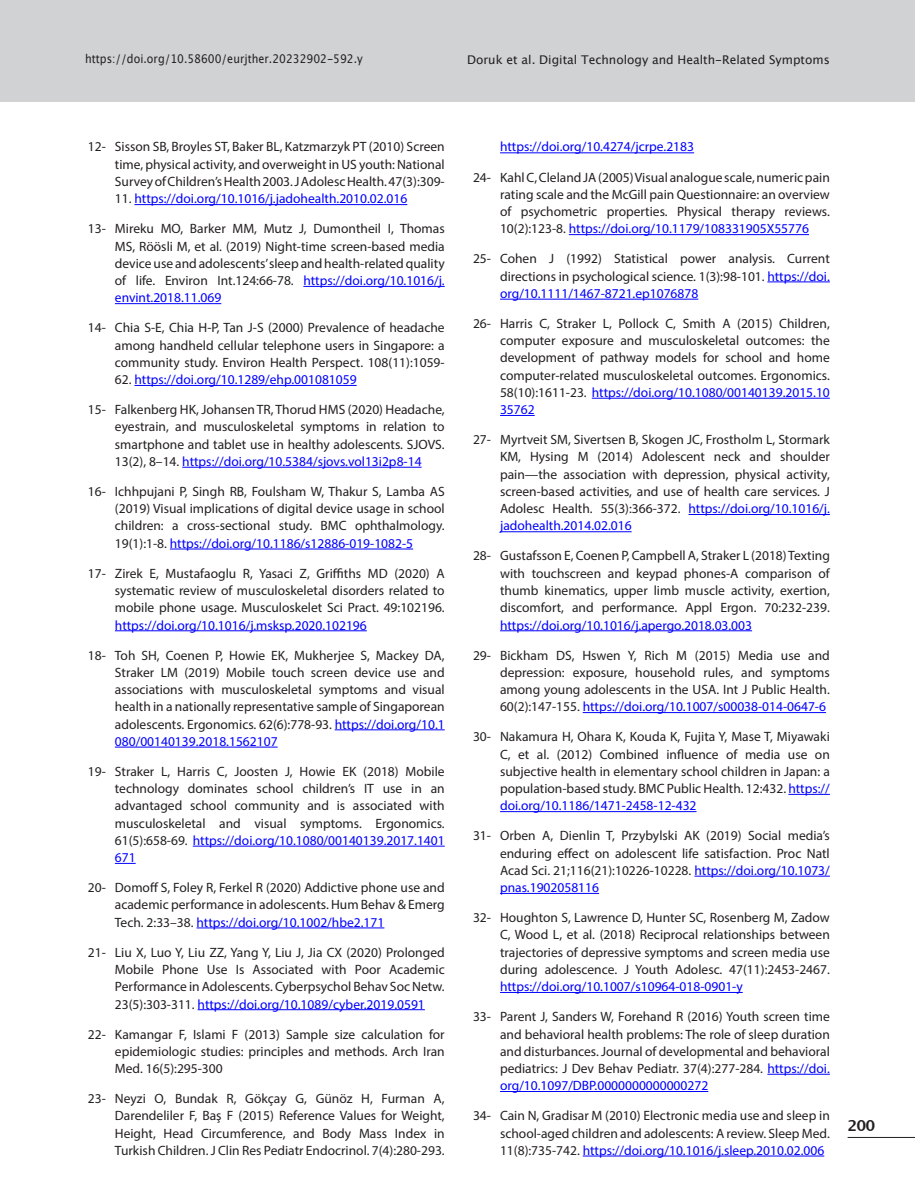
<style>
.page{position:relative;width:915px;height:1191px;background:#fff}
.page>*{position:absolute;margin:0;border:0;box-sizing:border-box;transform-origin:0 0}
.t1{font:700 15px "Lucida Grande";color:#231f20}
.t2{font:13.5px/17.2px "Myriad Pro";color:#231f20;text-align:justify}
.t3{font:13.5px "Myriad Pro";color:#00f}
.t4{font:12px "Lucida Grande";color:#231f20}
.t5{font:12px "Lucida Grande";color:#231f20;scale:.9 1}
.s1{color:#231f20}
.s2{color:#00f}
</style>
<div class="page">
<div style="left:0;top:0;width:914px;height:102px;background:#d1d2d4"></div>
<hr style="left:847px;top:1137px;width:67px;height:1px;background:#231f20">
<hr style="left:134px;top:204px;width:273px;height:1px;background:#00f">
<hr style="left:303px;top:286px;width:141px;height:1px;background:#00f">
<hr style="left:115px;top:303px;width:106px;height:1px;background:#00f">
<hr style="left:134px;top:385px;width:222px;height:1px;background:#00f">
<hr style="left:182px;top:467px;width:239px;height:1px;background:#00f">
<hr style="left:170px;top:548px;width:243px;height:1px;background:#00f">
<hr style="left:115px;top:630px;width:252px;height:1px;background:#00f">
<hr style="left:334px;top:729px;width:110px;height:1px;background:#00f">
<hr style="left:115px;top:746px;width:162px;height:1px;background:#00f">
<hr style="left:193px;top:845px;width:251px;height:1px;background:#00f">
<svg style="left:115px;top:863px;width:21px;height:1px"></svg>
<hr style="left:196px;top:927px;width:188px;height:1px;background:#00f">
<hr style="left:197px;top:1009px;width:227px;height:1px;background:#00f">
<hr style="left:500px;top:152px;width:193px;height:1px;background:#00f">
<hr style="left:568px;top:234px;width:240px;height:1px;background:#00f">
<hr style="left:767px;top:281px;width:62px;height:1px;background:#00f">
<hr style="left:500px;top:299px;width:198px;height:1px;background:#00f">
<hr style="left:591px;top:398px;width:238px;height:1px;background:#00f">
<hr style="left:500px;top:415px;width:34px;height:1px;background:#00f">
<hr style="left:688px;top:514px;width:141px;height:1px;background:#00f">
<hr style="left:500px;top:531px;width:131px;height:1px;background:#00f">
<hr style="left:500px;top:630px;width:251px;height:1px;background:#00f">
<hr style="left:582px;top:712px;width:243px;height:1px;background:#00f">
<hr style="left:788px;top:794px;width:41px;height:1px;background:#00f">
<hr style="left:500px;top:811px;width:196px;height:1px;background:#00f">
<hr style="left:694px;top:875px;width:135px;height:1px;background:#00f">
<hr style="left:500px;top:893px;width:99px;height:1px;background:#00f">
<hr style="left:500px;top:992px;width:242px;height:1px;background:#00f">
<hr style="left:767px;top:1074px;width:62px;height:1px;background:#00f">
<hr style="left:500px;top:1091px;width:208px;height:1px;background:#00f">
<hr style="left:582px;top:1155px;width:242px;height:1px;background:#00f">
<p class="t5" style="left:85px;top:51px;width:310px">https://doi.org/10.58600/eurjther.20232902-592.y</p>
<p class="t4" style="left:467px;top:53px;width:364px">Doruk et al. Digital Technology and Health-Related Symptoms</p>
<p class="t2" style="left:115px;top:138px;width:331px;text-indent:-27px">12- Sisson SB, Broyles ST, Baker BL, Katzmarzyk PT (2010) Screen time, physical activity, and overweight in US youth: National Survey of Children’s Health 2003. J Adolesc Health. 47(3):309-</p>
<p class="t3" style="left:115px;top:190px;width:294px"><span class="s1">11.</span> https://doi.org/10.1016/j.jadohealth.2010.02.016</p>
<p class="t2" style="left:115px;top:220px;width:331px;text-indent:-27px">13- Mireku MO, Barker MM, Mutz J, Dumontheil I, Thomas MS, Röösli M, et al. (2019) Night-time screen-based media device use and adolescents’sleep and health-related quality of life. Environ Int.124:66-78. <span class="s2">https://doi.org/10.1016/j. envint.2018.11.069</span></p>
<p class="t2" style="left:115px;top:319px;width:331px;text-indent:-27px">14- Chia S-E, Chia H-P, Tan J-S (2000) Prevalence of headache among handheld cellular telephone users in Singapore: a community study. Environ Health Perspect. 108(11):1059-</p>
<p class="t3" style="left:115px;top:371px;width:243px"><span class="s1">62.</span> https://doi.org/10.1289/ehp.001081059</p>
<p class="t2" style="left:115px;top:401px;width:331px;text-indent:-27px">15- Falkenberg HK, Johansen TR, Thorud HMS (2020) Headache, eyestrain, and musculoskeletal symptoms in relation to smartphone and tablet use in healthy adolescents. SJOVS.<br>13(2), 8–14. <span class="s2">https://doi.org/10.5384/sjovs.vol13i2p8-14</span></p>
<p class="t2" style="left:115px;top:482px;width:331px;text-indent:-27px">16- Ichhpujani P, Singh RB, Foulsham W, Thakur S, Lamba AS (2019) Visual implications of digital device usage in school children: a cross-sectional study. BMC ophthalmology.<br>19(1):1-8. <span class="s2">https://doi.org/10.1186/s12886-019-1082-5</span></p>
<p class="t2" style="left:115px;top:564px;width:331px;text-indent:-27px">17- Zirek E, Mustafaoglu R, Yasaci Z, Griffiths MD (2020) A systematic review of musculoskeletal disorders related to mobile phone usage. Musculoskelet Sci Pract. 49:102196.</p>
<p class="t3" style="left:115px;top:616px;width:253px">https://doi.org/10.1016/j.msksp.2020.102196</p>
<p class="t2" style="left:115px;top:646px;width:331px;text-indent:-27px">18- Toh SH, Coenen P, Howie EK, Mukherjee S, Mackey DA, Straker LM (2019) Mobile touch screen device use and associations with musculoskeletal symptoms and visual health in a nationally representative sample of Singaporean adolescents. Ergonomics. 62(6):778-93. <span class="s2">https://doi.org/10.1<br>080/00140139.2018.1562107</span></p>
<p class="t2" style="left:115px;top:762px;width:331px;text-indent:-27px">19- Straker L, Harris C, Joosten J, Howie EK (2018) Mobile technology dominates school children’s IT use in an advantaged school community and is associated with musculoskeletal and visual symptoms. Ergonomics.<br>61(5):658-69. <span class="s2">https://doi.org/10.1080/00140139.2017.1401<br>671</span></p>
<p class="t2" style="left:115px;top:878px;width:331px;text-indent:-27px">20- Domoff S, Foley R, Ferkel R (2020) Addictive phone use and academic performance in adolescents. Hum Behav &amp; Emerg Tech. 2:33–38. <span class="s2">https://doi.org/10.1002/hbe2.171</span></p>
<p class="t2" style="left:115px;top:943px;width:331px;text-indent:-27px">21- Liu X, Luo Y, Liu ZZ, Yang Y, Liu J, Jia CX (2020) Prolonged Mobile Phone Use Is Associated with Poor Academic Performance in Adolescents. Cyberpsychol Behav Soc Netw.<br>23(5):303-311. <span class="s2">https://doi.org/10.1089/cyber.2019.0591</span></p>
<p class="t2" style="left:115px;top:1025px;width:331px;text-indent:-27px">22- Kamangar F, Islami F (2013) Sample size calculation for epidemiologic studies: principles and methods. Arch Iran Med. 16(5):295-300</p>
<p class="t2" style="left:115px;top:1089px;width:331px;text-indent:-27px">23- Neyzi O, Bundak R, Gökçay G, Günöz H, Furman A, Darendeliler F, Baş F (2015) Reference Values for Weight, Height, Head Circumference, and Body Mass Index in Turkish Children. J Clin Res Pediatr Endocrinol. 7(4):280-293.</p>
<p class="t3" style="left:500px;top:139px;width:195px">https://doi.org/10.4274/jcrpe.2183</p>
<p class="t2" style="left:500px;top:168px;width:331px;text-indent:-27px">24- Kahl C, Cleland JA (2005) Visual analogue scale, numeric pain rating scale and the McGill pain Questionnaire: an overview of psychometric properties. Physical therapy reviews.<br>10(2):123-8. <span class="s2">https://doi.org/10.1179/108331905X55776</span></p>
<p class="t2" style="left:500px;top:250px;width:331px;text-indent:-27px">25- Cohen J (1992) Statistical power analysis. Current directions in psychological science. 1(3):98-101. <span class="s2">https://doi. org/10.1111/1467-8721.ep1076878</span></p>
<p class="t2" style="left:500px;top:314px;width:331px;text-indent:-27px">26- Harris C, Straker L, Pollock C, Smith A (2015) Children, computer exposure and musculoskeletal outcomes: the development of pathway models for school and home computer-related musculoskeletal outcomes. Ergonomics.<br>58(10):1611-23. <span class="s2">https://doi.org/10.1080/00140139.2015.10<br>35762</span></p>
<p class="t2" style="left:500px;top:431px;width:331px;text-indent:-27px">27- Myrtveit SM, Sivertsen B, Skogen JC, Frostholm L, Stormark KM, Hysing M (2014) Adolescent neck and shoulder pain—the association with depression, physical activity, screen-based activities, and use of health care services. J Adolesc Health. 55(3):366-372. <span class="s2">https://doi.org/10.1016/j. jadohealth.2014.02.016</span></p>
<p class="t2" style="left:500px;top:547px;width:331px;text-indent:-27px">28- Gustafsson E, Coenen P, Campbell A, Straker L (2018) Texting with touchscreen and keypad phones-A comparison of thumb kinematics, upper limb muscle activity, exertion, discomfort, and performance. Appl Ergon. 70:232-239.</p>
<p class="t3" style="left:500px;top:616px;width:253px">https://doi.org/10.1016/j.apergo.2018.03.003</p>
<p class="t2" style="left:500px;top:646px;width:331px;text-indent:-27px">29- Bickham DS, Hswen Y, Rich M (2015) Media use and depression: exposure, household rules, and symptoms among young adolescents in the USA. Int J Public Health.<br>60(2):147-155. <span class="s2">https://doi.org/10.1007/s00038-014-0647-6</span></p>
<p class="t2" style="left:500px;top:728px;width:331px;text-indent:-27px">30- Nakamura H, Ohara K, Kouda K, Fujita Y, Mase T, Miyawaki C, et al. (2012) Combined influence of media use on subjective health in elementary school children in Japan: a population-based study. BMC Public Health. 12:432. <span class="s2">https:// doi.org/10.1186/1471-2458-12-432</span></p>
<p class="t2" style="left:500px;top:827px;width:331px;text-indent:-27px">31- Orben A, Dienlin T, Przybylski AK (2019) Social media’s enduring effect on adolescent life satisfaction. Proc Natl Acad Sci. 21;116(21):10226-10228. <span class="s2">https://doi.org/10.1073/ pnas.1902058116</span></p>
<p class="t2" style="left:500px;top:909px;width:331px;text-indent:-27px">32- Houghton S, Lawrence D, Hunter SC, Rosenberg M, Zadow C, Wood L, et al. (2018) Reciprocal relationships between trajectories of depressive symptoms and screen media use during adolescence. J Youth Adolesc. 47(11):2453-2467.</p>
<p class="t3" style="left:500px;top:978px;width:244px">https://doi.org/10.1007/s10964-018-0901-y</p>
<p class="t2" style="left:500px;top:1008px;width:331px;text-indent:-27px">33- Parent J, Sanders W, Forehand R (2016) Youth screen time and behavioral health problems: The role of sleep duration and disturbances. Journal of developmental and behavioral pediatrics: J Dev Behav Pediatr. 37(4):277-284. <span class="s2">https://doi. org/10.1097/DBP.0000000000000272</span></p>
<p class="t2" style="left:500px;top:1107px;width:331px;text-indent:-27px">34- Cain N, Gradisar M (2010) Electronic media use and sleep in school-aged children and adolescents: A review. Sleep Med.<br>11(8):735-742. <span class="s2">https://doi.org/10.1016/j.sleep.2010.02.006</span></p>
<p class="t1" style="left:847px;top:1114px;width:29px">200</p>
</div>
